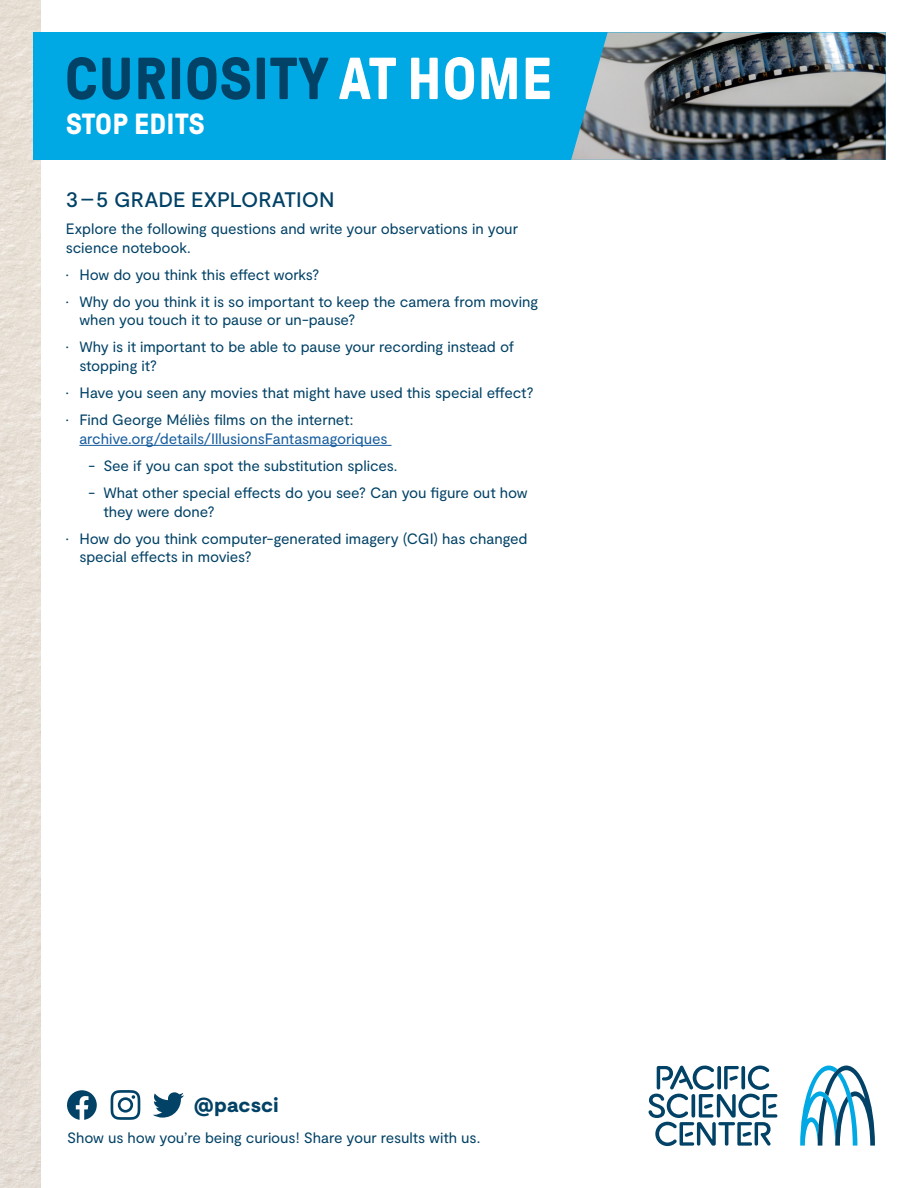
<style>
.page{position:relative;width:918px;height:1188px;background:#fff}
.page>*{position:absolute;margin:0;border:0;box-sizing:border-box;transform-origin:0 0}
.t1{font:700 59.1px "GT Pressura";letter-spacing:.01em;color:#024266}
.t2{font:700 29.1px "GT Pressura";letter-spacing:.01em;color:#fff}
.t3{font:500 21px "Moderat";color:#024266}
.t4{font:900 20.4px "Moderat";letter-spacing:.01em;color:#024266}
.t5{font:15px/18.8px "Moderat";letter-spacing:-.01em;color:#024266}
.t6{font:15px/18.8px "Moderat";letter-spacing:-.005em;color:#175d9e}
.s1{color:#fff}
.s2{color:#024266}
</style>
<div class="page">
<img style="left:0;top:0;width:40px;height:1188px">
<svg style="left:800px;top:1066px;width:75px;height:80px"></svg>
<svg style="left:648px;top:1065px;width:129px;height:81px"></svg>
<svg style="left:153px;top:1092px;width:31px;height:26px"></svg>
<svg style="left:111px;top:1090px;width:29px;height:30px"></svg>
<svg style="left:67px;top:1090px;width:30px;height:30px"></svg>
<hr style="left:79px;top:445px;width:313px;height:1px;background:#175d9e">
<div style="left:33px;top:32px;width:853px;height:128px;background:#00a8e4"></div>
<img style="left:571px;top:32px;width:315px;height:128px">
<p class="t1" style="left:65px;top:47px;width:489px">CURIOSITY <span class="s1">AT HOME</span></p>
<p class="t2" style="left:66px;top:108px;width:140px">STOP EDITS</p>
<p class="t3" style="left:66px;top:187px;width:270px">3–5 GRADE EXPLORATION</p>
<p class="t5" style="left:66px;top:220px;width:454px">Explore the following questions and write your observations in your science notebook.</p>
<p class="t5" style="left:66px;top:265px;width:255px">• How do you think this effect works?</p>
<p class="t5" style="left:79px;top:292px;width:460px;text-indent:-14px">• Why do you think it is so important to keep the camera from moving when you touch it to pause or un-pause?</p>
<p class="t5" style="left:79px;top:338px;width:436px;text-indent:-14px">• Why is it important to be able to pause your recording instead of stopping it?</p>
<p class="t5" style="left:66px;top:384px;width:469px">• Have you seen any movies that might have used this special effect?</p>
<p class="t6" style="left:79px;top:411px;width:310px;text-indent:-14px"><span class="s2">• Find George Méliès films on the internet: </span>archive.org/details/IllusionsFantasmagoriques</p>
<p class="t5" style="left:88px;top:457px;width:311px">- See if you can spot the substitution splices.</p>
<p class="t5" style="left:103px;top:484px;width:426px;text-indent:-15px">- What other special effects do you see? Can you figure out how they were done?</p>
<p class="t5" style="left:79px;top:529px;width:450px;text-indent:-14px">• How do you think computer-generated imagery (CGI) has changed special effects in movies?</p>
<p class="t4" style="left:194px;top:1093px;width:86px">@pacsci</p>
<p class="t5" style="left:67px;top:1129px;width:415px">Show us how you’re being curious! Share your results with us.</p>
</div>
